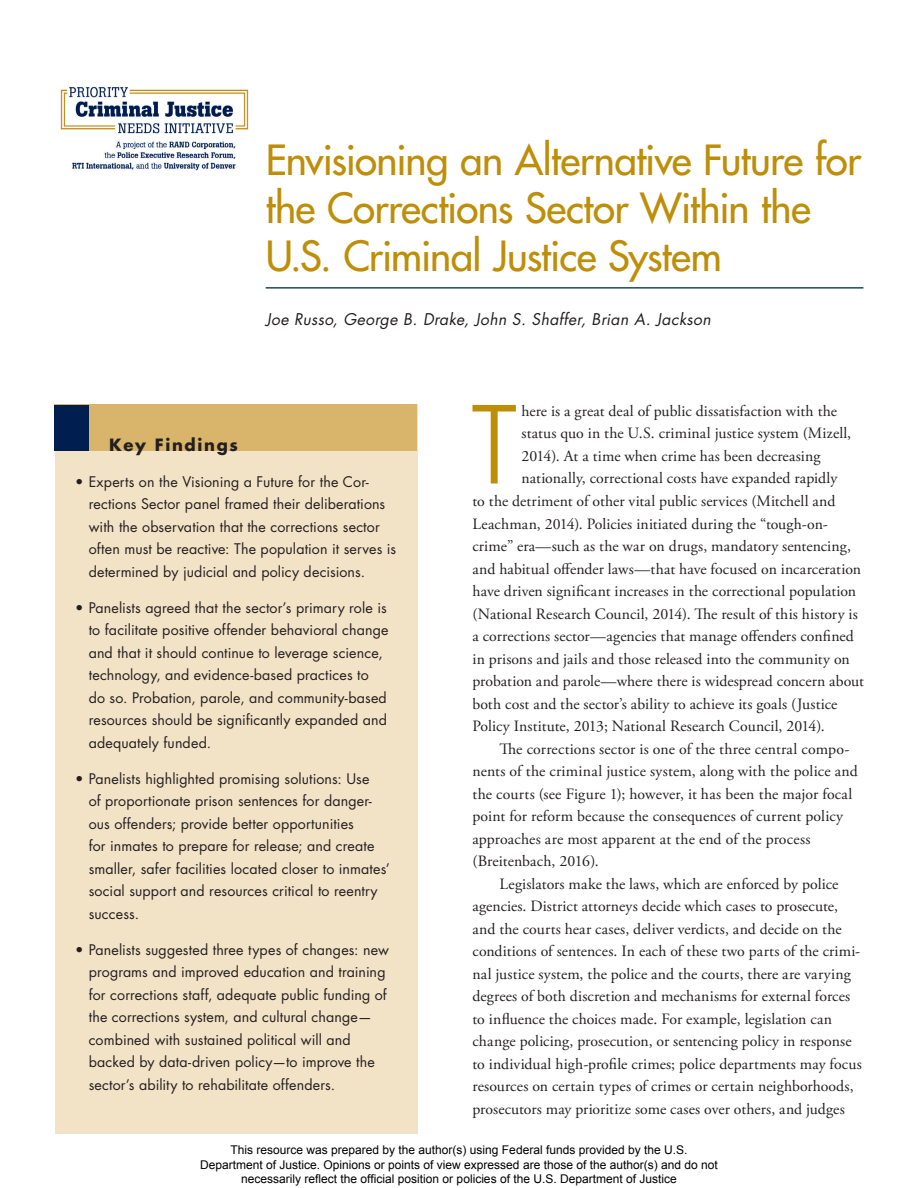
<style>
.page{position:relative;width:918px;height:1188px;background:#fff}
.page>*{position:absolute;margin:0;border:0;box-sizing:border-box;transform-origin:0 0}
.t1{font:300 condensed 112.5px "Frutiger LT Std";color:#bf8e09}
.t2{font:500 40.5px/48px "Futura Std";letter-spacing:-.02em;color:#bf8e09}
.t3{font:700 16.5px "Futura Std";letter-spacing:.1em;color:#231f20}
.t4{font:15.75px/22.5px "Adobe Garamond Pro";letter-spacing:.005em;color:#231f20}
.t5{font:italic 15.75px "Futura Std";letter-spacing:.025em;color:#231f20}
.t6{font:14.25px/22.5px "Futura Std";letter-spacing:.01em;color:#231f20}
.t7{font:12px/14.4px "Arial";color:#000;text-align:center}
</style>
<div class="page">
<div style="left:55px;top:405px;width:362px;height:729px;background:#f2e2c6"></div>
<hr style="left:266px;top:287px;width:597px;height:2px;background:#204860">
<img style="left:60px;top:86px;width:189px;height:85px">
<div style="left:54px;top:405px;width:362px;height:46px;background:#d9b46b"></div>
<div style="left:54px;top:405px;width:35px;height:46px;background:#001e4f"></div>
<p class="t2" style="left:266px;top:136px;width:597px">Envisioning an Alternative Future for the Corrections Sector Within the</p>
<h1 class="t2" style="left:266px;top:232px;width:458px">U.S. Criminal Justice System</h1>
<p class="t5" style="left:266px;top:309px;width:447px">Joe Russo, George B. Drake, John S. Shaffer, Brian A. Jackson</p>
<p class="t1" style="left:470px;top:381px;width:49px">T</p>
<p class="t4" style="left:522px;top:400px;width:317px">here is a great deal of public dissatisfaction with the</p>
<p class="t4" style="left:522px;top:423px;width:331px">status quo in the U.S. criminal justice system (Mizell,</p>
<p class="t4" style="left:522px;top:445px;width:301px">2014). At a time when crime has been decreasing</p>
<p class="t4" style="left:522px;top:468px;width:317px">nationally, correctional costs have expanded rapidly</p>
<p class="t4" style="left:472px;top:490px;width:364px">to the detriment of other vital public services (Mitchell and</p>
<p class="t4" style="left:472px;top:513px;width:357px">Leachman, 2014). Policies initiated during the “tough-on-</p>
<p class="t4" style="left:472px;top:535px;width:380px">crime” era—such as the war on drugs, mandatory sentencing,</p>
<p class="t4" style="left:472px;top:558px;width:390px">and habitual ofender laws—that have focused on incarceration</p>
<p class="t4" style="left:472px;top:580px;width:385px">have driven signifcant increases in the correctional population</p>
<p class="t4" style="left:472px;top:603px;width:387px">(National Research Council, 2014). Te result of this history is</p>
<p class="t4" style="left:472px;top:625px;width:383px">a corrections sector—agencies that manage ofenders confned</p>
<p class="t4" style="left:472px;top:648px;width:379px">in prisons and jails and those released into the community on</p>
<p class="t4" style="left:472px;top:670px;width:393px">probation and parole—where there is widespread concern about</p>
<p class="t4" style="left:472px;top:693px;width:367px">both cost and the sector’s ability to achieve its goals (Justice</p>
<p class="t4" style="left:472px;top:715px;width:354px">Policy Institute, 2013; National Research Council, 2014).</p>
<p class="t4" style="left:472px;top:738px;width:387px;text-indent:27px">Te corrections sector is one of the three central compo&shy;nents of the criminal justice system, along with the police and the courts (see Figure 1); however, it has been the major focal point for reform because the consequences of current policy approaches are most apparent at the end of the process (Breitenbach, 2016).</p>
<p class="t4" style="left:472px;top:873px;width:391px;text-indent:27px">Legislators make the laws, which are enforced by police agencies. District attorneys decide which cases to prosecute, and the courts hear cases, deliver verdicts, and decide on the conditions of sentences. In each of these two parts of the crimi&shy;nal justice system, the police and the courts, there are varying degrees of both discretion and mechanisms for external forces to infuence the choices made. For example, legislation can change policing, prosecution, or sentencing policy in response to individual high-profle crimes; police departments may focus resources on certain types of crimes or certain neighborhoods, prosecutors may prioritize some cases over others, and judges</p>
<p class="t7" style="left:200px;top:1143px;width:519px">This resource was prepared by the author(s) using Federal funds provided by the U.S.<br>Department of Justice. Opinions or points of view expressed are those of the author(s) and do not necessarily reflect the official position or policies of the U.S. Department of Justice</p>
<p class="t3" style="left:109px;top:434px;width:130px">Key Findings</p>
<p class="t6" style="left:89px;top:470px;width:309px;text-indent:-13px">• Experts on the Visioning a Future for the Cor&shy;rections Sector panel framed their deliberations with the observation that the corrections sector often must be reactive: The population it serves is determined by judicial and policy decisions.</p>
<p class="t6" style="left:89px;top:596px;width:301px;text-indent:-13px">• Panelists agreed that the sector’s primary role is to facilitate positive offender behavioral change and that it should continue to leverage science, technology, and evidence-based practices to do so. Probation, parole, and community-based resources should be signifcantly expanded and adequately funded.</p>
<p class="t6" style="left:89px;top:767px;width:303px;text-indent:-13px">• Panelists highlighted promising solutions: Use<br>of proportionate prison sentences for danger&shy;ous offenders; provide better opportunities<br>for inmates to prepare for release; and create smaller, safer facilities located closer to inmates’ social support and resources critical to reentry success.</p>
<p class="t6" style="left:89px;top:938px;width:302px;text-indent:-13px">• Panelists suggested three types of changes: new programs and improved education and training for corrections staff, adequate public funding of the corrections system, and cultural change— combined with sustained political will and backed by data-driven policy—to improve the sector’s ability to rehabilitate offenders.</p>
</div>
